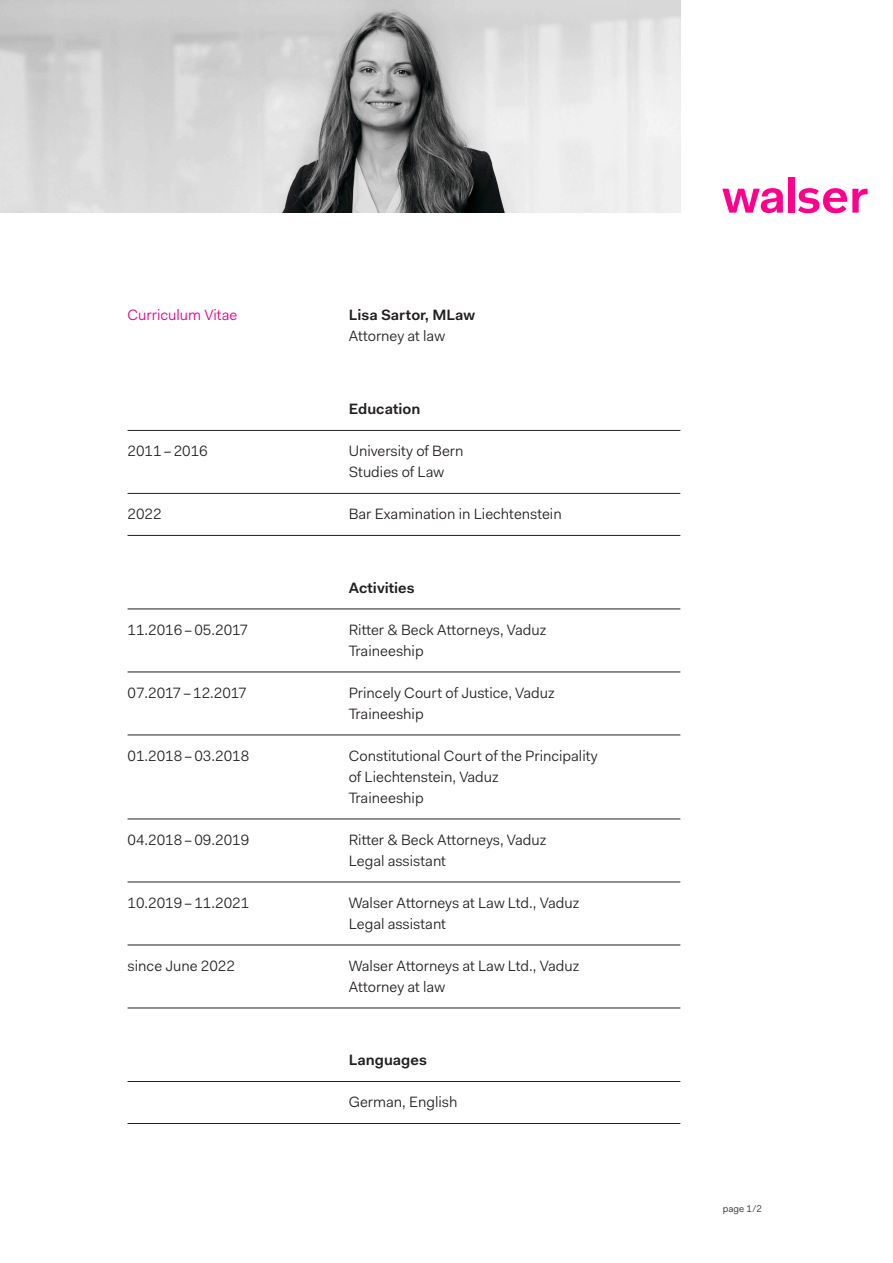
<style>
.page{position:relative;width:893px;height:1263px;background:#fff}
.page>*{position:absolute;margin:0;border:0;box-sizing:border-box;transform-origin:0 0}
.Grundtext_Linie_oben{font:15px/21px "Fakt Pro Blond";color:#231f20}
.Grundtext_fett{font:600 15px "Fakt Pro";color:#231f20}
.Grundtext_fett-2{font:15px "Fakt Pro Blond";color:#db0188}
.Grundtext_fett-3{font:15px "Fakt Pro Blond";color:#231f20}
.Grundtext_Linie_oben-2{font:600 15px "Fakt Pro";color:#231f20}
.t1{font:9.75px "Fakt Pro Blond";color:#231f20}
</style>
<div class="page">
<svg style="left:722px;top:188px;width:61px;height:25px"></svg>
<div style="left:788px;top:177px;width:7px;height:36px;background:#ff008c"></div>
<svg style="left:798px;top:188px;width:70px;height:25px"></svg>
<hr style="left:128px;top:430px;width:552px;height:1px;background:#231f20">
<hr style="left:128px;top:493px;width:552px;height:1px;background:#231f20">
<hr style="left:128px;top:535px;width:552px;height:1px;background:#231f20">
<hr style="left:128px;top:609px;width:552px;height:1px;background:#231f20">
<hr style="left:128px;top:672px;width:552px;height:1px;background:#231f20">
<hr style="left:128px;top:735px;width:552px;height:1px;background:#231f20">
<hr style="left:128px;top:819px;width:552px;height:1px;background:#231f20">
<hr style="left:128px;top:882px;width:552px;height:1px;background:#231f20">
<hr style="left:128px;top:945px;width:552px;height:1px;background:#231f20">
<hr style="left:128px;top:1008px;width:552px;height:1px;background:#231f20">
<hr style="left:128px;top:1081px;width:552px;height:1px;background:#231f20">
<hr style="left:128px;top:1123px;width:552px;height:1px;background:#231f20">
<img style="left:0;top:0;width:680px;height:213px">
<p class="Grundtext_fett-2" style="left:128px;top:304px;width:111px">Curriculum Vitae</p>
<p class="Grundtext_fett" style="left:349px;top:304px;width:128px">Lisa Sartor, MLaw</p>
<p class="Grundtext_fett-3" style="left:349px;top:325px;width:98px">Attorney at law</p>
<p class="Grundtext_fett" style="left:349px;top:399px;width:73px">Education</p>
<p class="Grundtext_Linie_oben" style="left:128px;top:440px;width:82px">2011–2016</p>
<p class="Grundtext_Linie_oben" style="left:349px;top:440px;width:116px">University of Bern<br>Studies of Law</p>
<p class="Grundtext_Linie_oben" style="left:128px;top:503px;width:36px">2022</p>
<p class="Grundtext_Linie_oben" style="left:349px;top:503px;width:214px">Bar Examination in Liechtenstein</p>
<p class="Grundtext_fett" style="left:349px;top:577px;width:67px">Activities</p>
<p class="Grundtext_Linie_oben" style="left:128px;top:619px;width:122px">11.2016–05.2017</p>
<p class="Grundtext_Linie_oben" style="left:349px;top:619px;width:199px">Ritter &amp; Beck Attorneys, Vaduz<br>Traineeship</p>
<p class="Grundtext_Linie_oben" style="left:128px;top:682px;width:121px">07.2017–12.2017</p>
<p class="Grundtext_Linie_oben" style="left:349px;top:682px;width:207px">Princely Court of Justice, Vaduz<br>Traineeship</p>
<p class="Grundtext_Linie_oben" style="left:128px;top:745px;width:123px">01.2018–03.2018</p>
<p class="Grundtext_Linie_oben" style="left:349px;top:745px;width:251px">Constitutional Court of the Principality of Liechtenstein, Vaduz<br>Traineeship</p>
<p class="Grundtext_Linie_oben" style="left:128px;top:829px;width:123px">04.2018–09.2019</p>
<p class="Grundtext_Linie_oben" style="left:349px;top:829px;width:199px">Ritter &amp; Beck Attorneys, Vaduz<br>Legal assistant</p>
<p class="Grundtext_Linie_oben" style="left:128px;top:892px;width:123px">10.2019–11.2021</p>
<p class="Grundtext_Linie_oben" style="left:349px;top:892px;width:232px">Walser Attorneys at Law Ltd., Vaduz<br>Legal assistant</p>
<p class="Grundtext_Linie_oben" style="left:128px;top:955px;width:109px">since June 2022</p>
<p class="Grundtext_Linie_oben" style="left:349px;top:955px;width:232px">Walser Attorneys at Law Ltd., Vaduz<br>Attorney at law</p>
<p class="Grundtext_Linie_oben-2" style="left:349px;top:1050px;width:80px">Languages</p>
<p class="Grundtext_Linie_oben" style="left:349px;top:1091px;width:110px">German, English</p>
<p class="t1" style="left:723px;top:1202px;width:41px">page 1/2</p>
</div>
